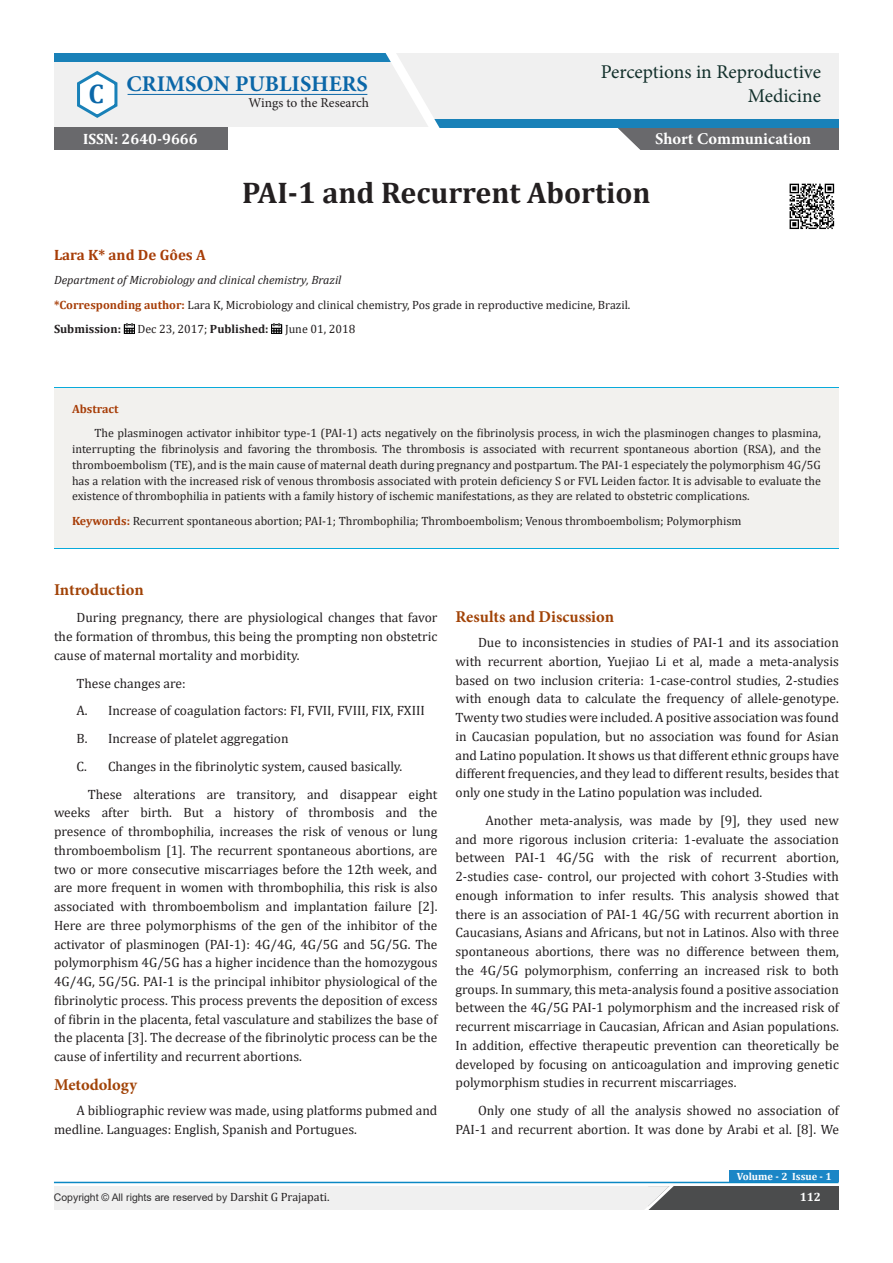
<style>
.page{position:relative;width:893px;height:1263px;background:#fff}
.page>*{position:absolute;margin:0;border:0;box-sizing:border-box;transform-origin:0 0}
.t1{font:700 30px "Cambria";color:#231f20}
.t2{font:700 27px "Cambria";color:#0b67a8}
.t3{font:700 22.5px "Minion Pro";color:#0b67a8}
.t4{font:19.5px "Minion Pro";color:#12302b}
.t5{font:700 16.5px "Minion Pro";color:#a14307}
.t6{font:700 16.5px "Minion Pro";color:#fff}
.t7{font:700 15px "Cambria";color:#a73d07}
.t8{font:700 15px "Cambria";color:#fff}
.t9{font:13.5px/18.8px "Cambria";color:#231f20;text-align:justify}
.t10{font:13.5px "Minion Pro";color:#231f20}
.t11{font:12px/15.8px "Cambria";color:#231f20;text-align:justify}
.t12{font:italic 12px "Cambria";color:#231f20}
.t13{font:700 12px "Cambria";color:#231f20}
.t14{font:700 12px "Cambria";color:#a73d07}
.t15{font:700 12px "Cambria";color:#fff}
.t16{font:10.5px "Arial";color:#312f30}
.t17{font:700 10.5px "Cambria";color:#fff}
.s1{font-weight:700;color:#a73d07}
.s2{font-weight:700}
.s3{font-family:"Cambria";font-size:12px;color:#231f20}
</style>
<div class="page">
<div style="left:615px;top:127px;width:224px;height:23px;background:#69696c"></div>
<svg style="left:615px;top:128px;width:25px;height:22px"></svg>
<div style="left:54px;top:54px;width:785px;height:73px;background:#f0f0f0"></div>
<svg style="left:77px;top:71px;width:41px;height:47px"></svg>
<hr style="left:128px;top:94px;width:239px;height:1px;background:#0b67a8">
<div style="left:431px;top:119px;width:408px;height:9px;background:#1981b8"></div>
<div style="left:54px;top:54px;width:338px;height:8px;background:#1981b8"></div>
<svg style="left:344px;top:53px;width:111px;height:75px"></svg>
<div style="left:647px;top:1186px;width:192px;height:23px;background:#4b4c4d"></div>
<div style="left:54px;top:1186px;width:593px;height:23px;background:#f0f0f0"></div>
<svg style="left:639px;top:1181px;width:41px;height:29px"></svg>
<hr style="left:54px;top:1182px;width:784px;height:1px;background:#0b88c4">
<div style="left:730px;top:1170px;width:109px;height:12px;background:#1b86c6"></div>
<svg style="left:124px;top:323px;width:11px;height:11px"></svg>
<svg style="left:271px;top:323px;width:11px;height:11px"></svg>
<img style="left:789px;top:183px;width:46px;height:47px">
<hr style="left:54px;top:548px;width:785px;height:1px;background:#08aadb">
<div style="left:54px;top:388px;width:785px;height:160px;background:#f2f1ee"></div>
<hr style="left:54px;top:387px;width:785px;height:1px;background:#08aadb">
<div style="left:54px;top:127px;width:173px;height:22px;background:#69696c"></div>
<p class="t4" style="left:601px;top:59px;width:222px">Perceptions in Reproductive</p>
<p class="t3" style="left:127px;top:68px;width:243px">CRIMSON PUBLISHERS</p>
<p class="t10" style="left:249px;top:94px;width:122px">Wings to the Research</p>
<p class="t2" style="left:88px;top:74px;width:17px">C</p>
<p class="t4" style="left:748px;top:82px;width:75px">Medicine</p>
<p class="t8" style="left:83px;top:128px;width:116px">ISSN: 2640-9666</p>
<p class="t6" style="left:655px;top:127px;width:157px">Short Communication</p>
<p class="t1" style="left:242px;top:171px;width:410px">PAI-1 and Recurrent Abortion</p>
<p class="t7" style="left:54px;top:245px;width:153px">Lara K* and De Gôes A</p>
<p class="t12" style="left:54px;top:271px;width:289px">Department of Microbiology and clinical chemistry, Brazil</p>
<p class="t11" style="left:54px;top:297px;width:578px"><span class="s1">*Corresponding author:</span> Lara K, Microbiology and clinical chemistry, Pos grade in reproductive medicine, Brazil.</p>
<p class="t13" style="left:54px;top:320px;width:69px">Submission:</p>
<p class="t11" style="left:137px;top:321px;width:133px">Dec 23, 2017; <span class="s2">Published:</span></p>
<p class="t11" style="left:285px;top:321px;width:72px">June 01, 2018</p>
<p class="t14" style="left:72px;top:400px;width:48px">Abstract</p>
<p class="t11" style="left:72px;top:425px;width:750px;text-indent:22px">The plasminogen activator inhibitor type-1 (PAI-1) acts negatively on the fibrinolysis process, in wich the plasminogen changes to plasmina, interrupting the fibrinolysis and favoring the thrombosis. The thrombosis is associated with recurrent spontaneous abortion (RSA), and the thromboembolism (TE), and is the main cause of maternal death during pregnancy and postpartum. The PAI-1 especiately the polymorphism 4G/5G has a relation with the increased risk of venous thrombosis associated with protein deficiency S or FVL Leiden factor. It is advisable to evaluate the existence of thrombophilia in patients with a family history of ischemic manifestations, as they are related to obstetric complications.</p>
<p class="t11" style="left:72px;top:513px;width:671px"><span class="s1">Keywords:</span> Recurrent spontaneous abortion; PAI-1; Thrombophilia; Thromboembolism; Venous thromboembolism; Polymorphism</p>
<p class="t5" style="left:54px;top:578px;width:91px">Introduction</p>
<p class="t9" style="left:54px;top:608px;width:385px;text-indent:22px">During pregnancy, there are physiological changes that favor the formation of thrombus, this being the prompting non obstetric cause of maternal mortality and morbidity.</p>
<p class="t9" style="left:76px;top:673px;width:111px">These changes are:</p>
<p class="t9" style="left:76px;top:701px;width:350px">A. Increase of coagulation factors: FI, FVII, FVIII, FIX, FXIII</p>
<p class="t9" style="left:76px;top:729px;width:214px">B. Increase of platelet aggregation</p>
<p class="t9" style="left:76px;top:757px;width:327px">C. Changes in the fibrinolytic system, caused basically.</p>
<p class="t9" style="left:54px;top:784px;width:385px;text-indent:34px">These alterations are transitory, and disappear eight weeks after birth. But a history of thrombosis and the presence of thrombophilia, increases the risk of venous or lung thromboembolism [1]. The recurrent spontaneous abortions, are two or more consecutive miscarriages before the 12th week, and are more frequent in women with thrombophilia, this risk is also associated with thromboembolism and implantation failure [2].<br>Here are three polymorphisms of the gen of the inhibitor of the activator of plasminogen (PAI-1): 4G/4G, 4G/5G and 5G/5G. The polymorphism 4G/5G has a higher incidence than the homozygous 4G/4G, 5G/5G. PAI-1 is the principal inhibitor physiological of the fibrinolytic process. This process prevents the deposition of excess of fibrin in the placenta, fetal vasculature and stabilizes the base of the placenta [3]. The decrease of the fibrinolytic process can be the cause of infertility and recurrent abortions.</p>
<p class="t5" style="left:54px;top:1073px;width:85px">Metodology</p>
<p class="t9" style="left:54px;top:1101px;width:385px;text-indent:22px">A bibliographic review was made, using platforms pubmed and medline. Languages: English, Spanish and Portugues.</p>
<p class="t5" style="left:455px;top:605px;width:160px">Results and Discussion</p>
<p class="t9" style="left:455px;top:633px;width:385px;text-indent:22px">Due to inconsistencies in studies of PAI-1 and its association with recurrent abortion, Yuejiao Li et al, made a meta-analysis based on two inclusion criteria: 1-case-control studies, 2-studies with enough data to calculate the frequency of allele-genotype.<br>Twenty two studies were included. A positive association was found in Caucasian population, but no association was found for Asian and Latino population. It shows us that different ethnic groups have different frequencies, and they lead to different results, besides that only one study in the Latino population was included.</p>
<p class="t9" style="left:455px;top:811px;width:385px;text-indent:30px">Another meta-analysis, was made by [9], they used new and more rigorous inclusion criteria: 1-evaluate the association between PAI-1 4G/5G with the risk of recurrent abortion, 2-studies case- control, our projected with cohort 3-Studies with enough information to infer results. This analysis showed that there is an association of PAI-1 4G/5G with recurrent abortion in Caucasians, Asians and Africans, but not in Latinos. Also with three spontaneous abortions, there was no difference between them, the 4G/5G polymorphism, conferring an increased risk to both groups. In summary, this meta-analysis found a positive association between the 4G/5G PAI-1 polymorphism and the increased risk of recurrent miscarriage in Caucasian, African and Asian populations.<br>In addition, effective therapeutic prevention can theoretically be developed by focusing on anticoagulation and improving genetic polymorphism studies in recurrent miscarriages.</p>
<p class="t9" style="left:455px;top:1101px;width:385px;text-align:right">Only one study of all the analysis showed no association of<br>PAI-1 and recurrent abortion. It was done by Arabi et al. [8]. We</p>
<p class="t17" style="left:737px;top:1169px;width:96px">Volume - 2 Issue - 1</p>
<p class="t16" style="left:54px;top:1190px;width:277px">Copyright © All rights are reserved by <span class="s3">Darshit G Prajapati.</span></p>
<p class="t15" style="left:800px;top:1189px;width:23px">112</p>
</div>
